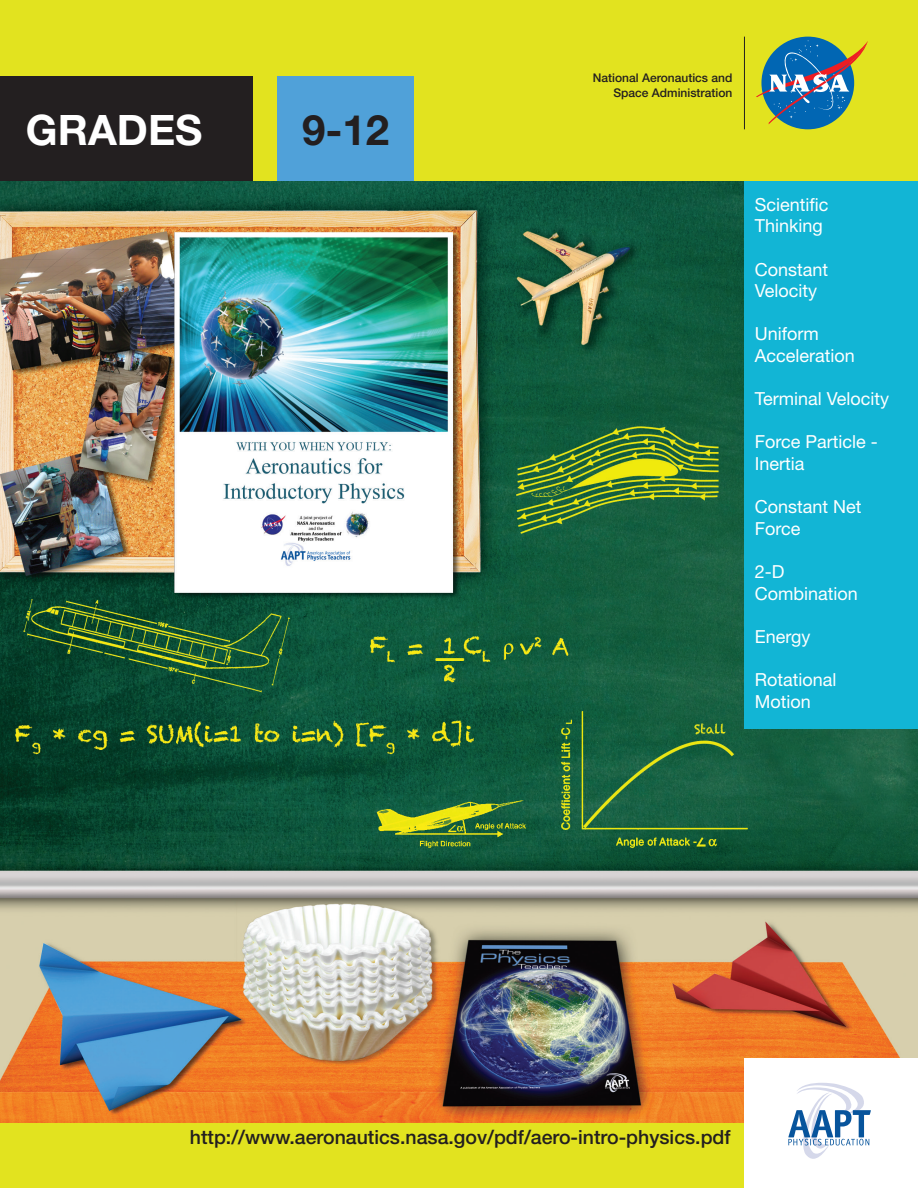
<style>
.page{position:relative;width:918px;height:1188px;background:#fff}
.page>*{position:absolute;margin:0;border:0;box-sizing:border-box;transform-origin:0 0}
.t1{font:700 42px "Helvetica Neue";color:#fff}
.t2{font:700 42px "Helvetica Neue";color:#231f20}
.t3{font:500 19.5px "Helvetica Neue";color:#231f20}
.t4{font:18px/21.6px "Helvetica Neue";color:#fff}
.t5{font:500 12px/15px "Helvetica Neue";color:#231f20;text-align:right}
</style>
<div class="page">
<div style="left:0;top:0;width:918px;height:186px;background:#e2e31f"></div>
<div style="left:0;top:76px;width:253px;height:110px;background:#231f20"></div>
<div style="left:278px;top:76px;width:136px;height:110px;background:#50a1d9"></div>
<img style="left:0;top:182px;width:918px;height:941px">
<div style="left:744px;top:181px;width:174px;height:548px;background:#12b5d5"></div>
<div style="left:0;top:1123px;width:918px;height:65px;background:#e2e31f"></div>
<div style="left:745px;top:1058px;width:173px;height:130px;background:#fff"></div>
<div style="left:761px;top:37px;width:93px;height:92px;background:#0166b3;border-radius:50%"></div>
<svg style="left:756px;top:40px;width:112px;height:84px"></svg>
<hr style="left:744px;top:37px;width:1px;height:92px;background:#231f20">
<svg style="left:788px;top:1083px;width:83px;height:76px"></svg>
<p class="t1" style="left:26px;top:104px;width:178px">GRADES</p>
<p class="t2" style="left:302px;top:104px;width:89px">9-12</p>
<p class="t5" style="left:593px;top:70px;width:141px">National Aeronautics and<br>Space Administration</p>
<p class="t4" style="left:755px;top:193px;width:75px">Scientific<br>Thinking</p>
<p class="t4" style="left:755px;top:258px;width:75px">Constant<br>Velocity</p>
<p class="t4" style="left:755px;top:323px;width:101px">Uniform<br>Acceleration</p>
<p class="t4" style="left:755px;top:388px;width:136px">Terminal Velocity</p>
<p class="t4" style="left:755px;top:431px;width:124px">Force Particle -<br>Inertia</p>
<p class="t4" style="left:755px;top:496px;width:108px">Constant Net<br>Force</p>
<p class="t4" style="left:755px;top:560px;width:105px">2-D<br>Combination</p>
<p class="t4" style="left:755px;top:625px;width:57px">Energy</p>
<p class="t4" style="left:755px;top:668px;width:83px">Rotational<br>Motion</p>
<p class="t3" style="left:190px;top:1125px;width:542px">http://www.aeronautics.nasa.gov/pdf/aero-intro-physics.pdf</p>
</div>
